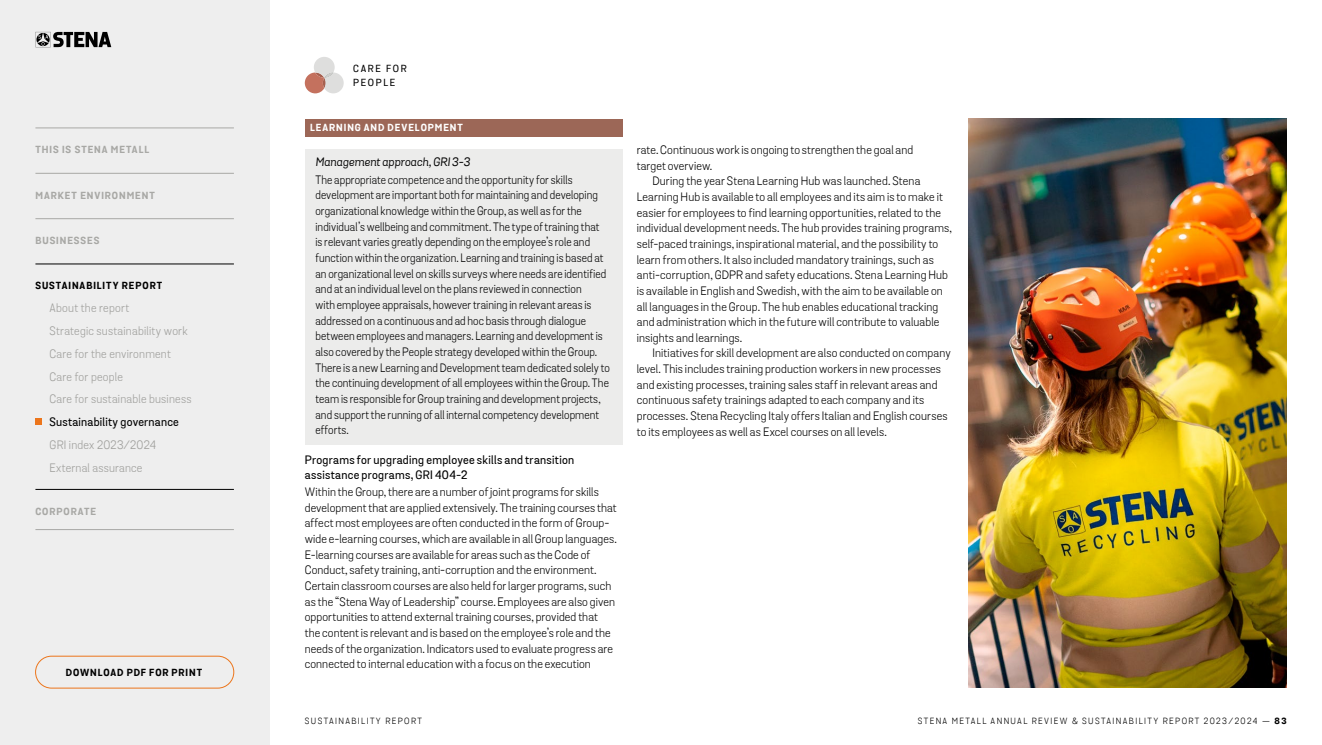
<style>
.page{position:relative;width:1322px;height:745px;background:#fff}
.page>*{position:absolute;margin:0;border:0;box-sizing:border-box;transform-origin:0 0}
.t1{font:11.88px/15.6px "Stena Sans";letter-spacing:.01em;color:#000}
.t2{font:11.88px/15.6px "Stena Sans";letter-spacing:.01em;color:#000;scale:.95 1}
.t3{font:11.88px/22.9px "Stena Sans";letter-spacing:.02em;color:#9e9e9b}
.t4{font:500 11.88px/15.6px "Stena Sans";letter-spacing:.025em;color:#000}
.t5{font:italic 11.88px "Stena Sans";letter-spacing:.005em;color:#000}
.t6{font:700 10px "Stena Sans";letter-spacing:.095em;color:#a8a8a5}
.t7{font:700 10px "Stena Sans";letter-spacing:.095em;color:#000}
.t8{font:700 10px "Stena Sans";letter-spacing:.095em;color:#fff}
.t9{font:500 10px/13.8px "Stena Sans";letter-spacing:.175em;color:#000}
.t10{font:8.75px "Stena Sans";letter-spacing:.16em;color:#000}
.s1{font-weight:700}
</style>
<div class="page">
<svg style="left:305px;top:57px;width:39px;height:36px"></svg>
<div style="left:305px;top:119px;width:317px;height:17px;background:#9c6757"></div>
<div style="left:305px;top:148px;width:317px;height:25px;background:#ececeb"></div>
<div style="left:305px;top:168px;width:317px;height:276px;background:#ececeb"></div>
<img style="left:969px;top:119px;width:317px;height:568px">
<div style="left:0;top:0;width:269px;height:744px;background:#eee"></div>
<div style="left:35px;top:655px;width:199px;height:33px;border:1px solid #ec751b;border-radius:16px"></div>
<svg style="left:35px;top:32px;width:76px;height:15px"></svg>
<hr style="left:35px;top:128px;width:199px;height:1px;background:#a8a8a5">
<hr style="left:35px;top:173px;width:199px;height:1px;background:#a8a8a5">
<hr style="left:35px;top:218px;width:199px;height:1px;background:#a8a8a5">
<hr style="left:35px;top:263px;width:199px;height:1px;background:#000">
<hr style="left:35px;top:489px;width:199px;height:1px;background:#000">
<hr style="left:35px;top:529px;width:199px;height:1px;background:#a8a8a5">
<div style="left:35px;top:418px;width:7px;height:7px;background:#ec751b"></div>
<p class="t6" style="left:35px;top:143px;width:115px">THIS IS STENA METALL</p>
<p class="t6" style="left:35px;top:189px;width:121px">MARKET ENVIRONMENT</p>
<p class="t6" style="left:35px;top:234px;width:66px">BUSINESSES</p>
<p class="t7" style="left:35px;top:279px;width:128px">SUSTAINABILITY REPORT</p>
<p class="t3" style="left:50px;top:296px;width:144px">About the report<br>Strategic sustainability work<br>Care for the environment<br>Care for people<br>Care for sustainable business</p>
<p class="t4" style="left:50px;top:414px;width:131px">Sustainability governance</p>
<p class="t3" style="left:50px;top:433px;width:108px">GRI index 2023/2024<br>External assurance</p>
<p class="t6" style="left:35px;top:505px;width:62px">CORPORATE</p>
<p class="t7" style="left:66px;top:665px;width:138px">DOWNLOAD PDF FOR PRINT</p>
<p class="t9" style="left:353px;top:62px;width:55px">CARE FOR<br>PEOPLE</p>
<p class="t8" style="left:310px;top:121px;width:154px">LEARNING AND DEVELOPMENT</p>
<p class="t5" style="left:315px;top:154px;width:156px">Management approach, GRI 3-3</p>
<p class="t2" style="left:315px;top:172px;width:311px">The appropriate competence and the opportunity for skills development are important both for maintaining and developing organizational knowledge within the Group, as well as for the individual’s wellbeing and commitment. The type of training that<br>is relevant varies greatly depending on the employee’s role and function within the organization. Learning and training is based at an organizational level on skills surveys where needs are identified and at an individual level on the plans reviewed in connection<br>with employee appraisals, however training in relevant areas is addressed on a continuous and ad hoc basis through dialogue between employees and managers. Learning and development is also covered by the People strategy developed within the Group.<br>There is a new Learning and Development team dedicated solely to the continuing development of all employees within the Group. The team is responsible for Group training and development projects, and support the running of all internal competency development efforts.</p>
<p class="t4" style="left:305px;top:451px;width:271px">Programs for upgrading employee skills and transition assistance programs, GRI 404-2</p>
<p class="t1" style="left:305px;top:484px;width:313px">Within the Group, there are a number of joint programs for skills development that are applied extensively. The training courses that affect most employees are often conducted in the form of Group&shy;wide e-learning courses, which are available in all Group languages.<br>E-learning courses are available for areas such as the Code of Conduct, safety training, anti-corruption and the environment.<br>Certain classroom courses are also held for larger programs, such as the “Stena Way of Leadership” course. Employees are also given opportunities to attend external training courses, provided that<br>the content is relevant and is based on the employee’s role and the needs of the organization. Indicators used to evaluate progress are connected to internal education with a focus on the execution</p>
<p class="t1" style="left:637px;top:142px;width:278px">rate. Continuous work is ongoing to strengthen the goal and target overview.</p>
<p class="t1" style="left:637px;top:173px;width:317px;text-indent:16px">During the year Stena Learning Hub was launched. Stena Learning Hub is available to all employees and its aim is to make it easier for employees to find learning opportunities, related to the individual development needs. The hub provides training programs, self-paced trainings, inspirational material, and the possibility to learn from others. It also included mandatory trainings, such as anti-corruption, GDPR and safety educations. Stena Learning Hub is available in English and Swedish, with the aim to be available on all languages in the Group. The hub enables educational tracking and administration which in the future will contribute to valuable insights and learnings.</p>
<p class="t1" style="left:637px;top:345px;width:316px;text-indent:16px">Initiatives for skill development are also conducted on company level. This includes training production workers in new processes and existing processes, training sales staff in relevant areas and continuous safety trainings adapted to each company and its processes. Stena Recycling Italy offers Italian and English courses to its employees as well as Excel courses on all levels.</p>
<p class="t10" style="left:305px;top:715px;width:13px">Sustainability</p>
<p class="t10" style="left:385px;top:715px;width:7px">report</p>
<p class="t10" style="left:918px;top:715px;width:370px">STENA METALL ANNUAL REVIEW &amp; SUSTAINABILITY REPORT 2023/2024 — <span class="s1">83</span></p>
</div>
